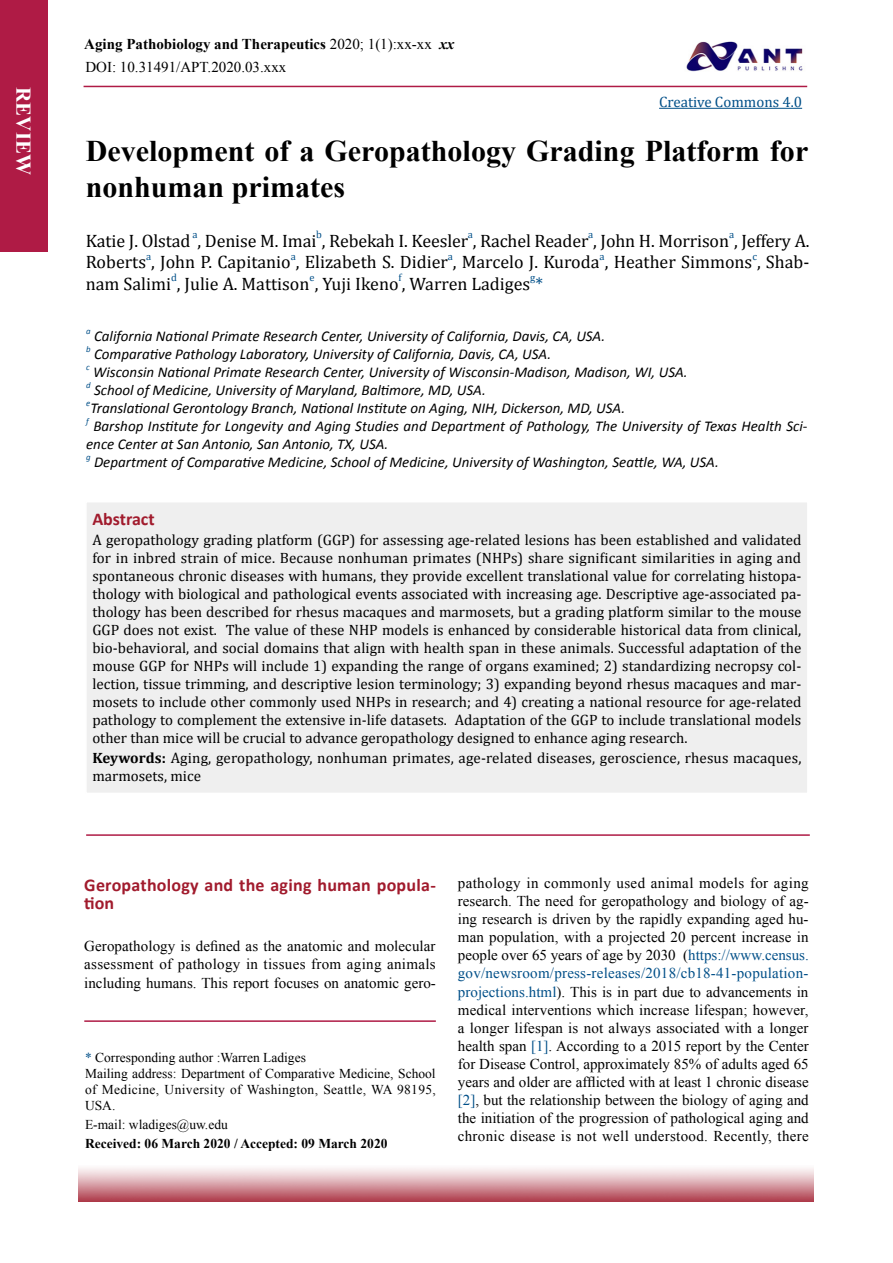
<style>
.page{position:relative;width:893px;height:1263px;background:#fff}
.page>*{position:absolute;margin:0;border:0;box-sizing:border-box;transform-origin:0 0}
.t1{font:700 30px/36px "Times New Roman";color:#000}
.t2{font:700 21px "Times New Roman";color:#fff}
.t3{font:18px "Cambria";color:#000}
.t4{font:700 18px/18px "Calibri";letter-spacing:.015em;color:#a11b2d}
.t5{font:15px/18px "Cambria";letter-spacing:.01em;color:#000;text-align:justify}
.t6{font:15px/18px "Times New Roman";color:#000;text-align:justify}
.t7{font:italic 15px/18px "Calibri";color:#000}
.t8{font:15px "Cambria";color:#004f88}
.t9{font:13.5px/16.2px "Times New Roman";color:#000}
.t10{font:700 13.5px "Times New Roman";color:#000}
.t11{font:10.5px "Cambria";color:#004f88}
.t12{font:italic 8.7px "Calibri";color:#004f88}
.s1{font-weight:700}
.s2{font-weight:700;font-style:italic}
.s3{color:#004f88}
</style>
<div class="page">
<div style="left:85px;top:501px;width:724px;height:293px;background:#efefef;border:2px solid #fff"></div>
<div style="left:0;top:0;width:48px;height:251px;background:#af1b45"></div>
<img style="left:686px;top:41px;width:117px;height:31px">
<hr style="left:84px;top:86px;width:723px;height:1px;background:#af1b45">
<hr style="left:659px;top:108px;width:143px;height:1px;background:#004f88">
<hr style="left:86px;top:834px;width:724px;height:2px;background:#af1b45">
<hr style="left:84px;top:1020px;width:352px;height:2px;background:#af1b45">
<img style="left:79px;top:1168px;width:734px;height:33px">
<h2 class="t2" style="left:38px;top:87px;width:89px;rotate:90deg">REVIEW</h2>
<p class="t6" style="left:84px;top:33px;width:372px;line-height:22.6px"><span class="s1">Aging Pathobiology and Therapeutics</span> 2020; 1(1):xx-xx <span class="s2">xx<br></span>DOI: 10.31491/APT.2020.03.xxx</p>
<p class="t8" style="left:659px;top:93px;width:145px">Creative Commons 4.0</p>
<h1 class="t1" style="left:86px;top:132px;width:724px">Development of a Geropathology Grading Platform for nonhuman primates</h1>
<p class="t3" style="left:86px;top:230px;width:725px">Katie J. Olstad , Denise M. Imai , Rebekah I. Keesler , Rachel Reader , John H. Morrison , Jeffery A.</p>
<p class="t11" style="left:192px;top:228px;width:7px">a</p>
<p class="t11" style="left:316px;top:228px;width:7px">b</p>
<p class="t11" style="left:468px;top:228px;width:7px">a</p>
<p class="t11" style="left:588px;top:228px;width:7px">a</p>
<p class="t11" style="left:729px;top:228px;width:7px">a</p>
<p class="t3" style="left:86px;top:251px;width:725px">Roberts , John P. Capitanio , Elizabeth S. Didier , Marcelo J. Kuroda , Heather Simmons , Shab-</p>
<p class="t11" style="left:146px;top:250px;width:7px">a</p>
<p class="t11" style="left:291px;top:250px;width:7px">a</p>
<p class="t11" style="left:448px;top:250px;width:7px">a</p>
<p class="t11" style="left:600px;top:250px;width:7px">a</p>
<p class="t11" style="left:752px;top:250px;width:6px">c</p>
<p class="t3" style="left:86px;top:273px;width:459px">nam Salimi , Julie A. Mattison , Yuji Ikeno , Warren Ladiges <span class="s3">*</span></p>
<p class="t11" style="left:171px;top:271px;width:7px">d</p>
<p class="t11" style="left:310px;top:271px;width:7px">e</p>
<p class="t11" style="left:399px;top:271px;width:5px">f</p>
<p class="t11" style="left:530px;top:271px;width:7px">g</p>
<p class="t12" style="left:86px;top:325px;width:6px">a</p>
<p class="t7" style="left:94px;top:326px;width:513px">California National Primate Research Center, University of California, Davis, CA, USA.</p>
<p class="t12" style="left:86px;top:343px;width:6px">b</p>
<p class="t7" style="left:94px;top:344px;width:459px">Comparative Pathology Laboratory, University of California, Davis, CA, USA.</p>
<p class="t12" style="left:86px;top:361px;width:5px">c</p>
<p class="t7" style="left:93px;top:362px;width:596px">Wisconsin National Primate Research Center, University of Wisconsin-Madison, Madison, WI, USA.</p>
<p class="t12" style="left:86px;top:379px;width:6px">d</p>
<p class="t7" style="left:94px;top:380px;width:393px">School of Medicine, University of Maryland, Baltimore, MD, USA.</p>
<p class="t12" style="left:86px;top:397px;width:6px">e</p>
<p class="t7" style="left:90px;top:398px;width:536px">Translational Gerontology Branch, National Institute on Aging, NIH, Dickerson, MD, USA.</p>
<p class="t12" style="left:86px;top:415px;width:4px">f</p>
<p class="t7" style="left:86px;top:416px;width:723px;text-indent:7px">Barshop Institute for Longevity and Aging Studies and Department of Pathology, The University of Texas Health Sci&shy;ence Center at San Antonio, San Antonio, TX, USA.</p>
<p class="t12" style="left:86px;top:451px;width:6px">g</p>
<p class="t7" style="left:94px;top:452px;width:626px">Department of Comparative Medicine, School of Medicine, University of Washington, Seattle, WA, USA.</p>
<p class="t4" style="left:92px;top:509px;width:64px">Abstract</p>
<p class="t5" style="left:92px;top:531px;width:711px">A geropathology grading platform (GGP) for assessing age-related lesions has been established and validated for in inbred strain of mice. Because nonhuman primates (NHPs) share significant similarities in aging and spontaneous chronic diseases with humans, they provide excellent translational value for correlating histopa&shy;thology with biological and pathological events associated with increasing age. Descriptive age-associated pa&shy;thology has been described for rhesus macaques and marmosets, but a grading platform similar to the mouse GGP does not exist. The value of these NHP models is enhanced by considerable historical data from clinical, bio-behavioral, and social domains that align with health span in these animals. Successful adaptation of the mouse GGP for NHPs will include 1) expanding the range of organs examined; 2) standardizing necropsy col&shy;lection, tissue trimming, and descriptive lesion terminology; 3) expanding beyond rhesus macaques and mar&shy;mosets to include other commonly used NHPs in research; and 4) creating a national resource for age-related pathology to complement the extensive in-life datasets. Adaptation of the GGP to include translational models other than mice will be crucial to advance geropathology designed to enhance aging research.</p>
<p class="t5" style="left:92px;top:748px;width:711px"><span class="s1">Keywords:</span> Aging, geropathology, nonhuman primates, age-related diseases, geroscience, rhesus macaques, marmosets, mice</p>
<p class="t4" style="left:84px;top:876px;width:353px">Geropathology and the aging human popula&shy;tion</p>
<p class="t6" style="left:84px;top:937px;width:353px">Geropathology is defined as the anatomic and molecular assessment of pathology in tissues from aging animals including humans. This report focuses on anatomic gero-</p>
<p class="t9" style="left:85px;top:1049px;width:352px"><span class="s3">*</span> Corresponding author :Warren Ladiges<br>Mailing address: Department of Comparative Medicine, School of Medicine, University of Washington, Seattle, WA 98195, USA.</p>
<p class="t9" style="left:85px;top:1116px;width:144px">E-mail: wladiges@uw.edu</p>
<p class="t10" style="left:85px;top:1134px;width:304px">Received: 06 March 2020 / Accepted: 09 March 2020</p>
<p class="t6" style="left:458px;top:874px;width:352px">pathology in commonly used animal models for aging research. The need for geropathology and biology of ag&shy;ing research is driven by the rapidly expanding aged hu&shy;man population, with a projected 20 percent increase in people over 65 years of age by 2030 (<span class="s3">https://www.census. gov/newsroom/press-releases/2018/cb18-41-population&shy;projections.html</span>). This is in part due to advancements in medical interventions which increase lifespan; however, a longer lifespan is not always associated with a longer health span <span class="s3">[1]</span>. According to a 2015 report by the Center for Disease Control, approximately 85% of adults aged 65 years and older are afflicted with at least 1 chronic disease <span class="s3">[2]</span>, but the relationship between the biology of aging and the initiation of the progression of pathological aging and chronic disease is not well understood. Recently, there</p>
</div>
